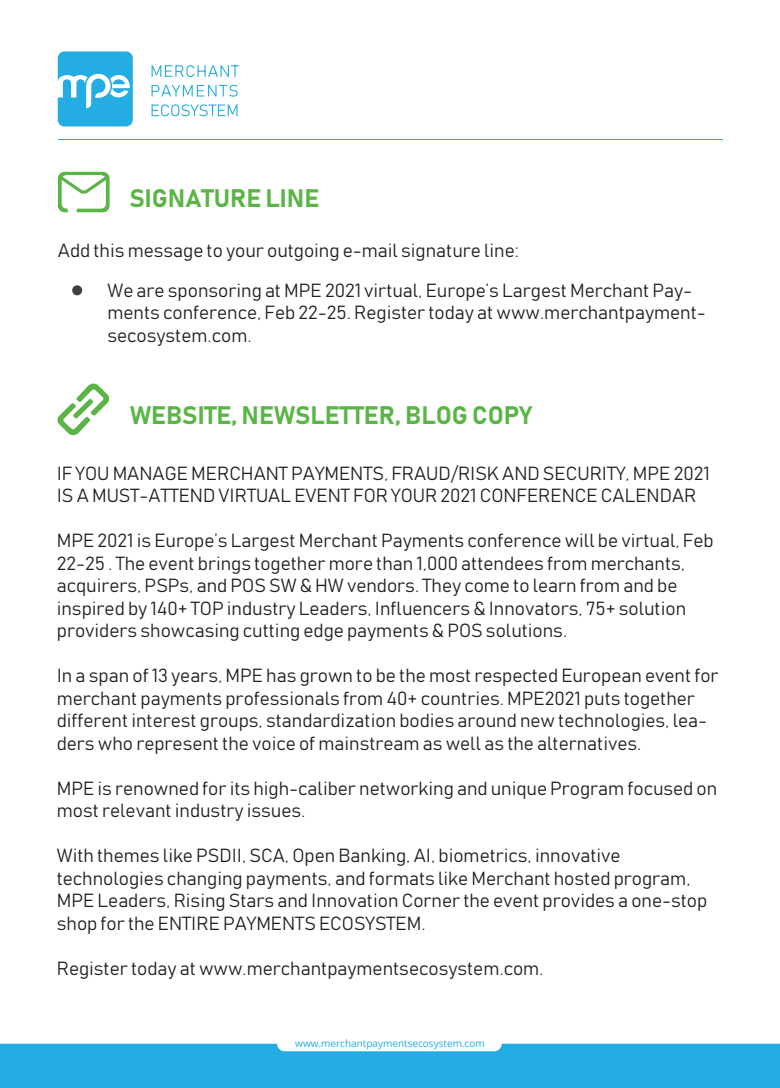
<style>
.page{position:relative;width:780px;height:1088px;background:#fff}
.page>*{position:absolute;margin:0;border:0;box-sizing:border-box;transform-origin:0 0}
.t1{font:25px "Bahnschrift";color:#5ab546}
.t2{font:18.75px/22.5px "Bahnschrift";color:#231f20}
.t3{font:10px "Open Sans";color:#24ade3}
</style>
<div class="page">
<hr style="left:58px;top:139px;width:664px;height:1px;background:#24ade3">
<div style="left:0;top:1044px;width:780px;height:44px;background:#24ade3"></div>
<svg style="left:58px;top:51px;width:75px;height:75px;background:#49bbe7"></svg>
<svg style="left:151px;top:65px;width:88px;height:12px"></svg>
<svg style="left:151px;top:85px;width:87px;height:12px"></svg>
<svg style="left:151px;top:104px;width:86px;height:12px"></svg>
<svg style="left:58px;top:172px;width:52px;height:40px"></svg>
<div style="left:72px;top:285px;width:10px;height:10px;background:#3c4041;border-radius:50%"></div>
<svg style="left:57px;top:383px;width:53px;height:53px"></svg>
<h1 class="t1" style="left:129px;top:182px;width:191px">SIGNATURE LINE</h1>
<p class="t2" style="left:107px;top:230px;width:586px;line-height:39.5px;text-indent:-50px">Add this message to your outgoing e-mail signature line:<br>We are sponsoring at MPE 2021 virtual, Europe’s Largest Merchant Pay-</p>
<p class="t2" style="left:107px;top:301px;width:599px">ments conference, Feb 22-25. Register today at www.merchantpayment&shy;secosystem.com.</p>
<h1 class="t1" style="left:130px;top:400px;width:403px">WEBSITE, NEWSLETTER, BLOG COPY</h1>
<p class="t2" style="left:57px;top:462px;width:654px">IF YOU MANAGE MERCHANT PAYMENTS, FRAUD/RISK AND SECURITY, MPE 2021<br>IS A MUST-ATTEND VIRTUAL EVENT FOR YOUR 2021 CONFERENCE CALENDAR</p>
<p class="t2" style="left:57px;top:529px;width:658px">MPE 2021 is Europe’s Largest Merchant Payments conference will be virtual, Feb 22-25 . The event brings together more than 1,000 attendees from merchants, acquirers, PSPs, and POS SW &amp; HW vendors. They come to learn from and be inspired by 140+ TOP industry Leaders, Influencers &amp; Innovators, 75+ solution providers showcasing cutting edge payments &amp; POS solutions.</p>
<p class="t2" style="left:57px;top:664px;width:663px">In a span of 13 years, MPE has grown to be the most respected European event for merchant payments professionals from 40+ countries. MPE2021 puts together different interest groups, standardization bodies around new technologies, lea&shy;ders who represent the voice of mainstream as well as the alternatives.</p>
<p class="t2" style="left:57px;top:777px;width:662px">MPE is renowned for its high-caliber networking and unique Program focused on most relevant industry issues.</p>
<p class="t2" style="left:57px;top:844px;width:652px">With themes like PSDII, SCA, Open Banking, AI, biometrics, innovative technologies changing payments, and formats like Merchant hosted program, MPE Leaders, Rising Stars and Innovation Corner the event provides a one-stop shop for the ENTIRE PAYMENTS ECOSYSTEM.</p>
<p class="t2" style="left:57px;top:957px;width:488px">Register today at www.merchantpaymentsecosystem.com.</p>
<p class="t3" style="left:295px;top:1036px;width:191px">www.merchantpaymentsecosystem.com</p>
</div>
